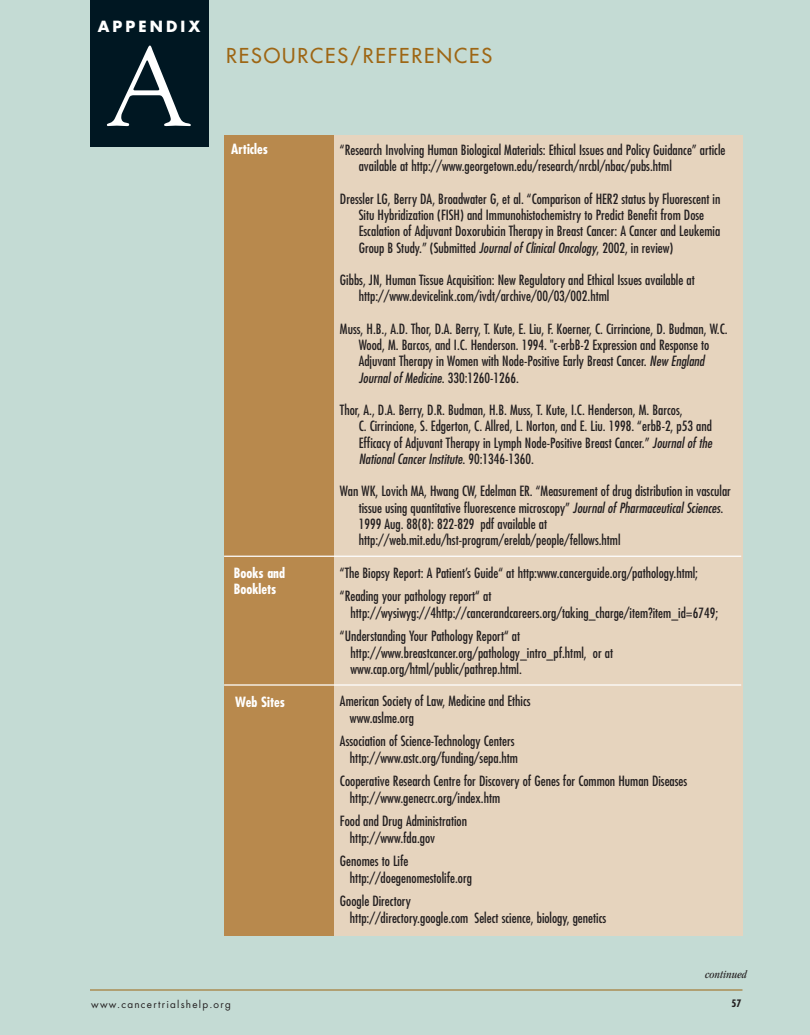
<style>
.page{position:relative;width:810px;height:1035px;background:#c4dbd4}
.page>*{position:absolute;margin:0;border:0;box-sizing:border-box;transform-origin:0 0}
.t1{font:111.25px "Goudy";color:#fff}
.t2{font:20px "Futura";letter-spacing:.09em;color:#9e6614}
.t3{font:700 15px "Futura";letter-spacing:.205em;color:#fff}
.t4{font:condensed 13.75px/16.2px "Futura";color:#231f20}
.t5{font:700 condensed 13.75px/16.2px "Futura";color:#fff}
.t6{font:italic condensed 11.25px "Garamond";color:#231f20}
.t7{font:10px "Futura";letter-spacing:.125em;color:#231f20}
.t8{font:700 condensed 10px "Futura";color:#231f20}
.s1{font-style:italic}
</style>
<div class="page">
<div style="left:224px;top:135px;width:518px;height:801px;background:#e6d4be"></div>
<hr style="left:90px;top:990px;width:652px;height:1px;background:#9e6614">
<div style="left:90px;top:0;width:118px;height:147px;background:#001722"></div>
<div style="left:224px;top:135px;width:110px;height:801px;background:#b8894d"></div>
<hr style="left:224px;top:556px;width:517px;height:1px;background:#fff">
<hr style="left:224px;top:684px;width:517px;height:2px;background:#fff">
<p class="t3" style="left:98px;top:19px;width:104px">APPENDIX</p>
<h1 class="t1" style="left:106px;top:43px;width:88px">A</h1>
<h2 class="t2" style="left:226px;top:45px;width:267px">RESOURCES/REFERENCES</h2>
<p class="t4" style="left:359px;top:143px;width:368px;text-indent:-19px">“Research Involving Human Biological Materials: Ethical Issues and Policy Guidance” article available at http://www.georgetown.edu/research/nrcbl/nbac/pubs.html</p>
<p class="t4" style="left:359px;top:192px;width:363px;text-indent:-19px">Dressler LG, Berry DA, Broadwater G, et al. “Comparison of HER2 status by Fluorescent in Situ Hybridization (FISH) and Immunohistochemistry to Predict Benefit from Dose Escalation of Adjuvant Doxorubicin Therapy in Breast Cancer: A Cancer and Leukemia Group B Study.” (Submitted <span class="s1">Journal of Clinical Oncology</span>, 2002, in review)</p>
<p class="t4" style="left:359px;top:273px;width:338px;text-indent:-19px">Gibbs, JN, Human Tissue Acquisition: New Regulatory and Ethical Issues available at http://www.devicelink.com/ivdt/archive/00/03/002.html</p>
<p class="t4" style="left:359px;top:322px;width:370px;text-indent:-19px">Muss, H.B., A.D. Thor, D.A. Berry, T. Kute, E. Liu, F. Koerner, C. Cirrincione, D. Budman, W.C.<br>Wood, M. Barcos, and I.C. Henderson. 1994. "c-erbB-2 Expression and Response to Adjuvant Therapy in Women with Node-Positive Early Breast Cancer. <span class="s1">New England Journal of Medicine</span>. 330:1260-1266.</p>
<p class="t4" style="left:359px;top:403px;width:355px;text-indent:-19px">Thor, A., D.A. Berry, D.R. Budman, H.B. Muss, T. Kute, I.C. Henderson, M. Barcos,<br>C. Cirrincione, S. Edgerton, C. Allred, L. Norton, and E. Liu. 1998. “erbB-2, p53 and Efficacy of Adjuvant Therapy in Lymph Node-Positive Breast Cancer.” <span class="s1">Journal of the National Cancer Institute</span>. 90:1346-1360.</p>
<p class="t4" style="left:359px;top:484px;width:374px;text-indent:-19px">Wan WK, Lovich MA, Hwang CW, Edelman ER. “Measurement of drug distribution in vascular tissue using quantitative fluorescence microscopy” <span class="s1">Journal of Pharmaceutical Sciences</span>.<br>1999 Aug. 88(8): 822-829 pdf available at http://web.mit.edu/hst-program/erelab/people/fellows.html</p>
<p class="t4" style="left:340px;top:562px;width:360px;line-height:23.8px">“The Biopsy Report: A Patient’s Guide“ at http:www.cancerguide.org/pathology.html; “Reading your pathology report“ at</p>
<p class="t4" style="left:340px;top:602px;width:380px;line-height:23.8px;text-indent:11px">http://wysiwyg://4http://cancerandcareers.org/taking_charge/item?item_id=6749; “Understanding Your Pathology Report“ at</p>
<p class="t4" style="left:351px;top:646px;width:264px">http://www.breastcancer.org/pathology_intro_pf.html, or at www.cap.org/html/public/pathrep.html.</p>
<p class="t4" style="left:350px;top:694px;width:182px;text-indent:-10px">American Society of Law, Medicine and Ethics www.aslme.org</p>
<p class="t4" style="left:340px;top:734px;width:180px;text-align:right">Association of Science-Technology Centers http://www.astc.org/funding/sepa.htm</p>
<p class="t4" style="left:350px;top:774px;width:339px;text-indent:-10px">Cooperative Research Centre for Discovery of Genes for Common Human Diseases http://www.genecrc.org/index.htm</p>
<p class="t4" style="left:350px;top:814px;width:119px;text-indent:-10px">Food and Drug Administration http://www.fda.gov</p>
<p class="t4" style="left:350px;top:854px;width:123px;text-indent:-10px">Genomes to Life http://doegenomestolife.org</p>
<p class="t4" style="left:350px;top:894px;width:258px;text-indent:-10px">Google Directory<br>http://directory.google.com Select science, biology, genetics</p>
<p class="t5" style="left:231px;top:142px;width:38px">Articles</p>
<p class="t5" style="left:234px;top:566px;width:53px">Books and<br>Booklets</p>
<p class="t5" style="left:235px;top:695px;width:51px">Web Sites</p>
<p class="t6" style="left:705px;top:970px;width:43px">continued</p>
<p class="t7" style="left:91px;top:999px;width:141px">www.cancertrialshelp.org</p>
<p class="t8" style="left:731px;top:999px;width:11px">57</p>
</div>
